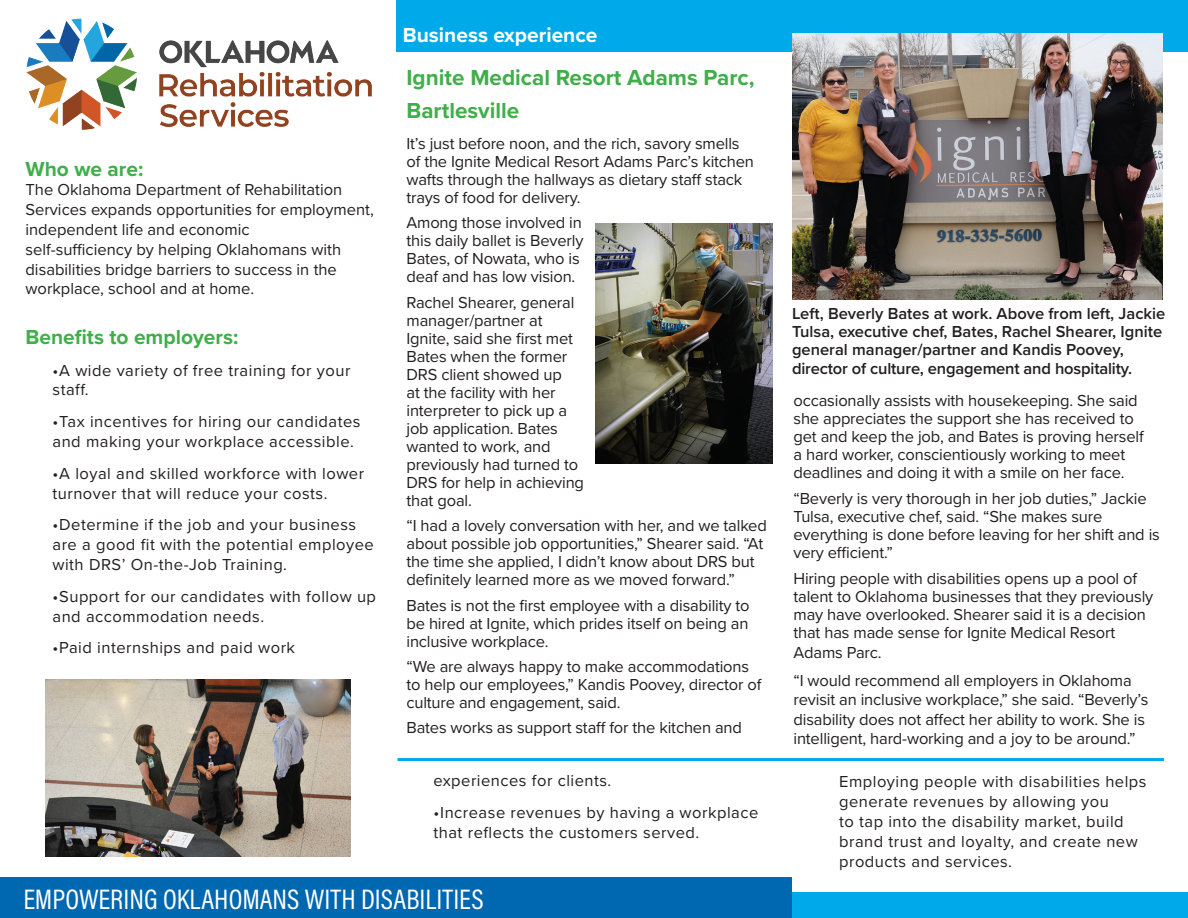
<style>
.page{position:relative;width:1188px;height:918px;background:#fff}
.page>*{position:absolute;margin:0;border:0;box-sizing:border-box;transform-origin:0 0}
.t1{font:28.5px "Acumin Variable Concept";color:#fff}
.Body_Copy{font:700 22.5px "Proxima Nova";color:#40ae49}
.Paragraph_header{font:700 21px "Proxima Nova";color:#40ae49}
.Paragraph_header-2{font:700 21px "Proxima Nova";color:#fff}
.Body_Copy-2{font:700 21px "Proxima Nova";color:#40ae49}
.Paragraph_Style_1{font:16.5px/18px "Proxima Nova";letter-spacing:-.01em;color:#231f20}
.Body_copy_with_bulle{font:16.5px/19.8px "Proxima Nova";letter-spacing:.03em;color:#231f20}
.Body_Copy-3{font:16.5px/19.8px "Proxima Nova";color:#231f20}
.Body_Copy-4{font:600 16.5px/18px "Proxima Nova";color:#231f20}
</style>
<div class="page">
<div style="left:720px;top:892px;width:468px;height:26px;background:#00aaea"></div>
<div style="left:0;top:878px;width:792px;height:40px;background:#0067b1"></div>
<div style="left:396px;top:0;width:792px;height:52px;background:#00aaea"></div>
<img style="left:26px;top:18px;width:346px;height:112px">
<img style="left:45px;top:679px;width:306px;height:178px">
<img style="left:792px;top:33px;width:370px;height:266px">
<img style="left:595px;top:224px;width:177px;height:239px">
<hr style="left:398px;top:758px;width:766px;height:3px;background:#00aaea">
<p class="Body_Copy-2" style="left:26px;top:153px;width:119px">Who we are:</p>
<p class="Body_Copy-3" style="left:26px;top:179px;width:350px">The Oklahoma Department of Rehabilitation Services expands opportunities for employment, independent life and economic<br>self-sufficiency by helping Oklahomans with disabilities bridge barriers to success in the workplace, school and at home.</p>
<p class="Paragraph_header" style="left:26px;top:321px;width:214px">Benefits to employers:</p>
<p class="Body_copy_with_bulle" style="left:52px;top:360px;width:299px">•A wide variety of free training for your staff.</p>
<p class="Body_copy_with_bulle" style="left:52px;top:411px;width:310px">•Tax incentives for hiring our candidates and making your workplace accessible.</p>
<p class="Body_copy_with_bulle" style="left:52px;top:463px;width:313px">•A loyal and skilled workforce with lower turnover that will reduce your costs.</p>
<p class="Body_copy_with_bulle" style="left:52px;top:514px;width:323px">•Determine if the job and your business are a good fit with the potential employee with DRS’ On-the-Job Training.</p>
<p class="Body_copy_with_bulle" style="left:52px;top:586px;width:325px">•Support for our candidates with follow up and accommodation needs.</p>
<p class="Body_copy_with_bulle" style="left:52px;top:637px;width:244px">•Paid internships and paid work</p>
<p class="Paragraph_header-2" style="left:403px;top:19px;width:196px">Business experience</p>
<p class="Body_Copy" style="left:406px;top:60px;width:350px">Ignite Medical Resort Adams Parc,</p>
<p class="Body_Copy" style="left:406px;top:94px;width:114px">Bartlesville</p>
<p class="Paragraph_Style_1" style="left:406px;top:134px;width:349px">It’s just before noon, and the rich, savory smells of the Ignite Medical Resort Adams Parc’s kitchen wafts through the hallways as dietary staff stack trays of food for delivery.</p>
<p class="Paragraph_Style_1" style="left:406px;top:213px;width:179px">Among those involved in this daily ballet is Beverly<br>Bates, of Nowata, who is deaf and has low vision.</p>
<p class="Paragraph_Style_1" style="left:406px;top:293px;width:179px">Rachel Shearer, general manager/partner at<br>Ignite, said she first met<br>Bates when the former<br>DRS client showed up<br>at the facility with her interpreter to pick up a job application. Bates wanted to work, and previously had turned to<br>DRS for help in achieving that goal.</p>
<p class="Paragraph_Style_1" style="left:406px;top:516px;width:362px">“I had a lovely conversation with her, and we talked about possible job opportunities,” Shearer said. “At the time she applied, I didn’t know about DRS but definitely learned more as we moved forward.”</p>
<p class="Paragraph_Style_1" style="left:406px;top:595px;width:345px;text-align:justify">Bates is not the first employee with a disability to be hired at Ignite, which prides itself on being an inclusive workplace.</p>
<p class="Paragraph_Style_1" style="left:406px;top:657px;width:357px">“We are always happy to make accommodations to help our employees,” Kandis Poovey, director of culture and engagement, said.</p>
<p class="Paragraph_Style_1" style="left:406px;top:718px;width:337px">Bates works as support staff for the kitchen and</p>
<p class="Body_copy_with_bulle" style="left:434px;top:770px;width:179px">experiences for clients.</p>
<p class="Body_copy_with_bulle" style="left:434px;top:802px;width:326px">•Increase revenues by having a workplace that reflects the customers served.</p>
<h1 class="t1" style="left:23px;top:879px;width:462px">EMPOWERING OKLAHOMANS WITH DISABILITIES</h1>
<p class="Body_Copy-4" style="left:792px;top:304px;width:375px">Left, Beverly Bates at work. Above from left, Jackie<br>Tulsa, executive chef, Bates, Rachel Shearer, Ignite general manager/partner and Kandis Poovey,</p>
<p class="Body_Copy-4" style="left:792px;top:360px;width:342px">director of culture, engagement and hospitality.</p>
<p class="Paragraph_Style_1" style="left:794px;top:391px;width:352px">occasionally assists with housekeeping. She said she appreciates the support she has received to get and keep the job, and Bates is proving herself a hard worker, conscientiously working to meet deadlines and doing it with a smile on her face.</p>
<p class="Paragraph_Style_1" style="left:794px;top:489px;width:368px">“Beverly is very thorough in her job duties,” Jackie Tulsa, executive chef, said. “She makes sure everything is done before leaving for her shift and is very efficient.”</p>
<p class="Paragraph_Style_1" style="left:794px;top:569px;width:361px">Hiring people with disabilities opens up a pool of talent to Oklahoma businesses that they previously may have overlooked. Shearer said it is a decision that has made sense for Ignite Medical Resort</p>
<p class="Paragraph_Style_1" style="left:794px;top:643px;width:90px">Adams Parc.</p>
<p class="Paragraph_Style_1" style="left:794px;top:670px;width:356px;line-height:19.5px">“I would recommend all employers in Oklahoma revisit an inclusive workplace,” she said. “Beverly’s disability does not affect her ability to work. She is intelligent, hard-working and a joy to be around.”</p>
<p class="Body_copy_with_bulle" style="left:839px;top:771px;width:309px">Employing people with disabilities helps generate revenues by allowing you<br>to tap into the disability market, build brand trust and loyalty, and create new products and services.</p>
</div>
